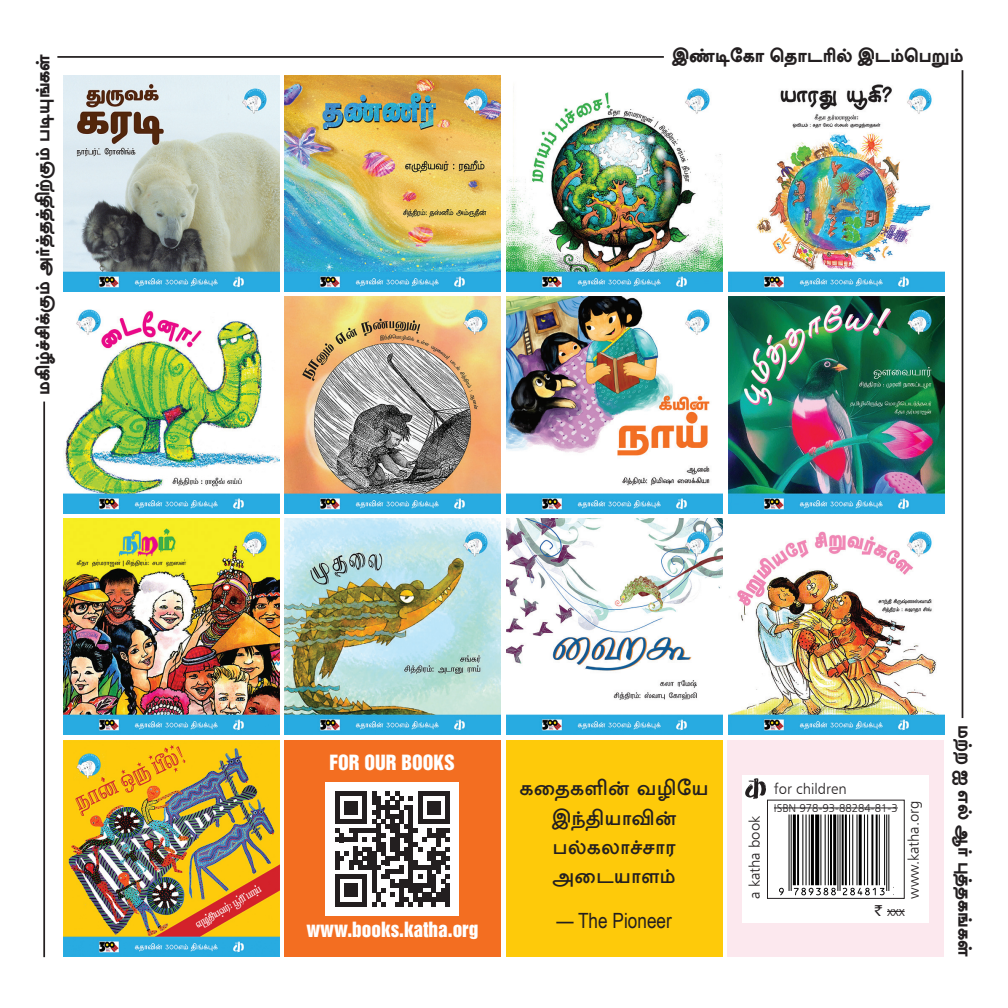
<style>
.page{position:relative;width:1008px;height:1008px;background:#fff}
.page>*{position:absolute;margin:0;border:0;box-sizing:border-box;transform-origin:0 0}
.t1{font:24.5px/29.4px "SHREE TAM7";color:#231f20;text-align:center}
.t2{font:22.75px "SHREE TAM7";color:#231f20}
.t3{font:21px "Arial Narrow";color:#231f20}
.t4{font:19.25px "Switzerland Inserat";color:#fff}
.t5{font:14.88px "Humanist 777 BT Light B";color:#231f20}
.t6{font:14px "Humanist 777 BT Light B";color:#231f20}
.t7{font:11.38px "Humanist 777 BT Light B";color:#231f20}
.s1{font-family:"Rupee Foradian";font-size:14.88px}
</style>
<div class="page">
<img style="left:63px;top:519px;width:216px;height:216px">
<img style="left:506px;top:519px;width:217px;height:216px">
<img style="left:728px;top:297px;width:216px;height:216px">
<img style="left:728px;top:531px;width:216px;height:204px">
<img style="left:63px;top:75px;width:216px;height:217px">
<img style="left:63px;top:740px;width:216px;height:217px">
<img style="left:63px;top:309px;width:216px;height:204px">
<img style="left:285px;top:297px;width:216px;height:216px">
<img style="left:506px;top:297px;width:217px;height:216px">
<img style="left:285px;top:75px;width:216px;height:217px">
<img style="left:506px;top:88px;width:217px;height:204px">
<img style="left:728px;top:84px;width:216px;height:208px">
<img style="left:285px;top:519px;width:216px;height:216px">
<div style="left:284px;top:740px;width:217px;height:217px;background:#f36e21"></div>
<div style="left:506px;top:740px;width:216px;height:217px;background:#feca0a"></div>
<div style="left:728px;top:740px;width:216px;height:217px;background:#fce8ee"></div>
<div style="left:326px;top:782px;width:133px;height:134px;background:#fff"></div>
<svg style="left:335px;top:792px;width:115px;height:114px"></svg>
<div style="left:445px;top:883px;width:5px;height:14px;background:#231f20"></div>
<div style="left:445px;top:897px;width:5px;height:9px;background:#231f20"></div>
<div style="left:743px;top:775px;width:186px;height:148px;background:#fff"></div>
<hr style="left:774px;top:808px;width:124px;height:1px;background:#231f20">
<div style="left:767px;top:800px;width:138px;height:99px;border:1px solid #231f20"></div>
<img style="left:746px;top:779px;width:19px;height:19px">
<svg style="left:887px;top:911px;width:18px;height:1px"></svg>
<hr style="left:789px;top:815px;width:1px;height:76px;background:#000">
<hr style="left:791px;top:815px;width:1px;height:76px;background:#000">
<hr style="left:793px;top:815px;width:3px;height:70px;background:#000">
<hr style="left:797px;top:815px;width:2px;height:70px;background:#000">
<hr style="left:802px;top:815px;width:1px;height:70px;background:#000">
<hr style="left:806px;top:815px;width:1px;height:70px;background:#000">
<hr style="left:809px;top:815px;width:1px;height:70px;background:#000">
<hr style="left:811px;top:815px;width:3px;height:70px;background:#000">
<svg style="left:815px;top:815px;width:4px;height:70px"></svg>
<hr style="left:820px;top:815px;width:1px;height:70px;background:#000">
<hr style="left:825px;top:815px;width:1px;height:70px;background:#000">
<hr style="left:828px;top:815px;width:1px;height:70px;background:#000">
<hr style="left:830px;top:815px;width:2px;height:70px;background:#000">
<hr style="left:833px;top:815px;width:3px;height:70px;background:#000">
<hr style="left:837px;top:815px;width:1px;height:76px;background:#000">
<hr style="left:840px;top:815px;width:1px;height:76px;background:#000">
<hr style="left:842px;top:815px;width:2px;height:70px;background:#000">
<hr style="left:845px;top:815px;width:2px;height:70px;background:#000">
<hr style="left:849px;top:815px;width:1px;height:70px;background:#000">
<hr style="left:852px;top:815px;width:1px;height:70px;background:#000">
<hr style="left:857px;top:815px;width:1px;height:70px;background:#000">
<hr style="left:859px;top:815px;width:3px;height:70px;background:#000">
<hr style="left:864px;top:815px;width:1px;height:70px;background:#000">
<hr style="left:867px;top:815px;width:1px;height:70px;background:#000">
<hr style="left:871px;top:815px;width:2px;height:70px;background:#000">
<hr style="left:876px;top:815px;width:2px;height:70px;background:#000">
<hr style="left:879px;top:815px;width:1px;height:70px;background:#000">
<hr style="left:884px;top:815px;width:1px;height:70px;background:#000">
<hr style="left:886px;top:815px;width:1px;height:76px;background:#000">
<hr style="left:888px;top:815px;width:1px;height:76px;background:#000">
<svg style="left:779px;top:888px;width:5px;height:7px"></svg>
<svg style="left:794px;top:888px;width:42px;height:7px"></svg>
<svg style="left:843px;top:888px;width:42px;height:7px"></svg>
<hr style="left:43px;top:402px;width:2px;height:555px;background:#231f20">
<hr style="left:962px;top:70px;width:1px;height:648px;background:#231f20">
<hr style="left:57px;top:56px;width:607px;height:2px;background:#231f20">
<p class="t2" style="left:33px;top:395px;width:342px;rotate:-90deg">©QÌa]US® AºzuzvØS® £i²[PÒ</p>
<p class="t2" style="left:672px;top:46px;width:293px">Csi÷Põ öuõh›À Ch®ö£Ö®</p>
<p class="t4" style="left:330px;top:751px;width:127px">FOR OUR BOOKS</p>
<p class="t4" style="left:306px;top:918px;width:173px">www.books.katha.org</p>
<p class="t1" style="left:520px;top:775px;width:191px">PØUPÎß ÁÈ÷¯<br>C¢V¯ÕÂß £ÀP»ÕA\ÕΜ<br>AØH¯ÕÍ®</p>
<p class="t3" style="left:556px;top:906px;width:117px">— The Pioneer</p>
<p class="t5" style="left:746px;top:899px;width:84px;rotate:-90deg">a katha book</p>
<p class="t5" style="left:774px;top:779px;width:74px">for children</p>
<p class="t7" style="left:774px;top:801px;width:125px">ISBN 978-93-88284-81-3</p>
<p class="t5" style="left:905px;top:899px;width:100px;rotate:-90deg">www.katha.org</p>
<p class="t6" style="left:875px;top:903px;width:31px"><span class="s1">`</span> xxx</p>
<p class="t2" style="left:975px;top:725px;width:234px;rotate:90deg">©ØÓ I GÀ Bº ¦zuP[PÒ</p>
</div>
